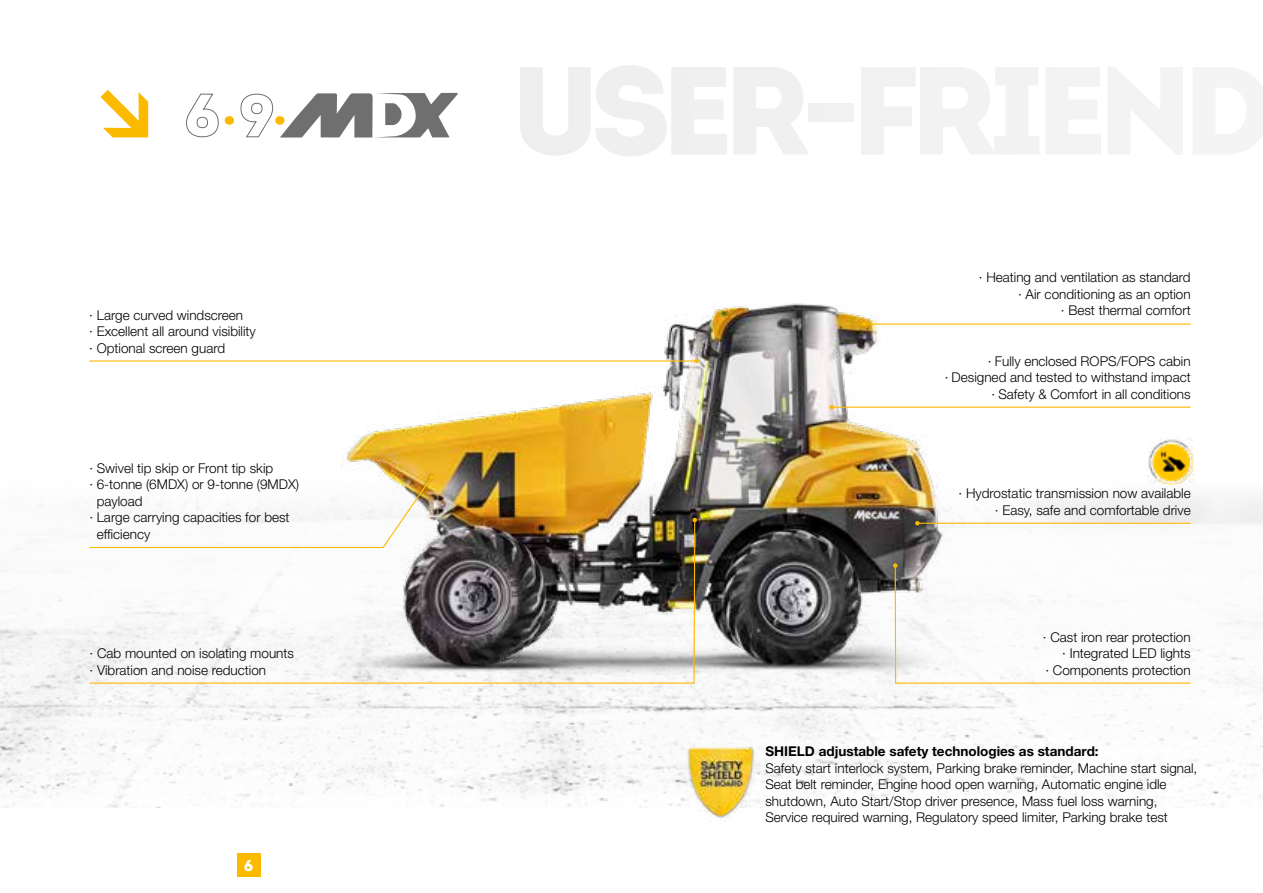
<style>
.page{position:relative;width:1263px;height:893px;background:#fff}
.page>*{position:absolute;margin:0;border:0;box-sizing:border-box;transform-origin:0 0}
.t1{font:900 15.45px "Intro";color:#fff}
.t2{font:300 13.5px/16.5px "Helvetica Neue LT Pro";color:#000;text-align:right}
.t3{font:700 13.5px "Helvetica Neue LT Pro";color:#000}
</style>
<div class="page">
<img style="left:0;top:475px;width:1263px;height:333px">
<svg style="left:100px;top:90px;width:48px;height:47px"></svg>
<div style="left:225px;top:116px;width:9px;height:9px;background:#fbba00;border-radius:50%"></div>
<div style="left:275px;top:116px;width:9px;height:9px;background:#fbba00;border-radius:50%"></div>
<svg style="left:280px;top:93px;width:178px;height:44px"></svg>
<svg style="left:240px;top:93px;width:33px;height:45px"></svg>
<svg style="left:186px;top:93px;width:33px;height:45px"></svg>
<img style="left:307px;top:303px;width:704px;height:422px">
<svg style="left:88px;top:519px;width:608px;height:165px"></svg>
<svg style="left:692px;top:518px;width:5px;height:4px"></svg>
<svg style="left:893px;top:563px;width:299px;height:121px"></svg>
<hr style="left:917px;top:523px;width:274px;height:1px;background:#fbba00">
<svg style="left:915px;top:521px;width:5px;height:4px"></svg>
<hr style="left:89px;top:360px;width:607px;height:2px;background:#fbba00">
<svg style="left:694px;top:359px;width:5px;height:4px"></svg>
<div style="left:417px;top:473px;width:20px;height:24px;background:#000;opacity:.5"></div>
<svg style="left:88px;top:475px;width:346px;height:74px"></svg>
<hr style="left:831px;top:407px;width:360px;height:1px;background:#fbba00">
<svg style="left:829px;top:405px;width:5px;height:4px"></svg>
<hr style="left:864px;top:324px;width:327px;height:1px;background:#fbba00">
<svg style="left:861px;top:322px;width:5px;height:4px"></svg>
<img style="left:1148px;top:438px;width:45px;height:47px">
<img style="left:684px;top:742px;width:74px;height:77px">
<div style="left:237px;top:853px;width:23px;height:23px;background:#fbba00"></div>
<p class="t2" style="left:89px;top:306px;width:168px;text-align:left">· Large curved windscreen<br>· Excellent all around visibility · Optional screen guard</p>
<p class="t2" style="left:89px;top:460px;width:185px">· Swivel tip skip or Front tip skip</p>
<p class="t2" style="left:89px;top:476px;width:211px">· 6-tonne (6MDX) or 9-tonne (9MDX)</p>
<p class="t2" style="left:97px;top:493px;width:47px">payload</p>
<p class="t2" style="left:89px;top:509px;width:202px">· Large carrying capacities for best</p>
<p class="t2" style="left:97px;top:526px;width:55px">efficiency</p>
<p class="t2" style="left:89px;top:645px;width:206px;text-align:left">· Cab mounted on isolating mounts · Vibration and noise reduction</p>
<p class="t1" style="left:244px;top:855px;width:11px">6</p>
<p class="t2" style="left:979px;top:269px;width:213px">· Heating and ventilation as standard · Air conditioning as an option<br>· Best thermal comfort</p>
<p class="t2" style="left:945px;top:352px;width:247px">· Fully enclosed ROPS/FOPS cabin<br>· Designed and tested to withstand impact · Safety &amp; Comfort in all conditions</p>
<p class="t2" style="left:959px;top:485px;width:234px">· Hydrostatic transmission now available · Easy, safe and comfortable drive</p>
<p class="t2" style="left:1043px;top:628px;width:149px">· Cast iron rear protection · Integrated LED lights<br>· Components protection</p>
<p class="t3" style="left:765px;top:743px;width:335px">SHIELD adjustable safety technologies as standard:</p>
<p class="t2" style="left:765px;top:760px;width:433px;text-align:left">Safety start interlock system, Parking brake reminder, Machine start signal, Seat belt reminder, Engine hood open warning, Automatic engine idle shutdown, Auto Start/Stop driver presence, Mass fuel loss warning, Service required warning, Regulatory speed limiter, Parking brake test</p>
</div>
